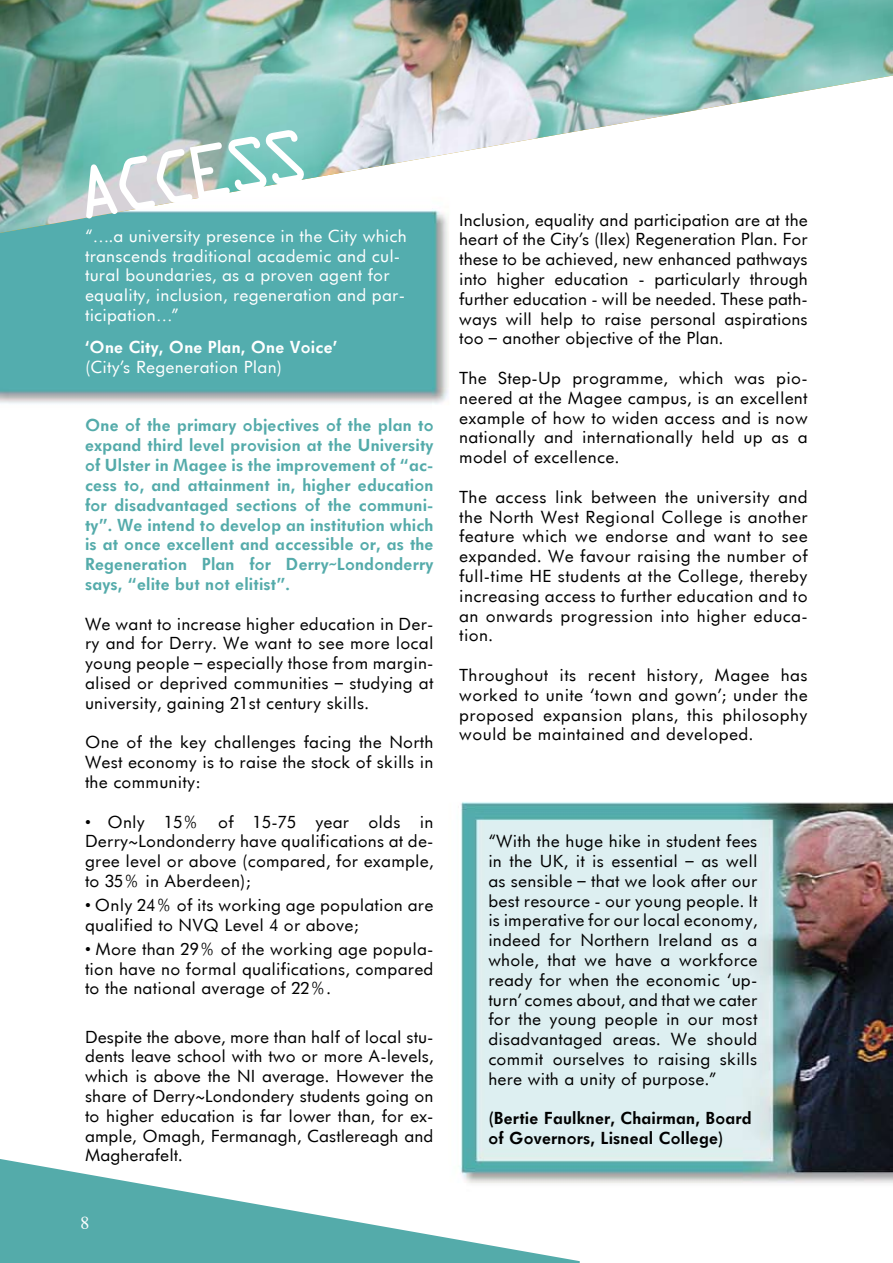
<style>
.page{position:relative;width:893px;height:1263px;background:#fff}
.page>*{position:absolute;margin:0;border:0;box-sizing:border-box;transform-origin:0 0}
.t1{font:18px "Times";color:#fff}
.t2{font:16.5px/19.8px "Futurist";color:#000;text-align:justify}
.t3{font:700 16.5px/19.8px "Futurist";color:#54abaa;text-align:justify}
.t4{font:16.5px/19.8px "Futurist";color:#fff}
.t5{font:700 16.5px/19.8px "Futurist";color:#000}
.t6{font:700 16.5px "Futurist";color:#fff}
.s1{font-family:"Arial"}
</style>
<div class="page">
<img style="left:0;top:233px;width:893px;height:951px">
<img style="left:0;top:0;width:893px;height:233px">
<svg style="left:86px;top:130px;width:219px;height:89px"></svg>
<svg style="left:0;top:1159px;width:580px;height:104px;fill:#54abaa"></svg>
<p class="t4" style="left:85px;top:226px;width:323px">“….a university presence in the City which transcends traditional academic and cul&shy;tural boundaries, as a proven agent for equality, inclusion, regeneration and par&shy;ticipation…”</p>
<p class="t6" style="left:85px;top:336px;width:254px">‘One City, One Plan, One Voice’</p>
<p class="t4" style="left:85px;top:356px;width:199px">(City’s Regeneration Plan)</p>
<p class="t3" style="left:85px;top:415px;width:350px">One of the primary objectives of the plan to expand third level provision at the University of Ulster in Magee is the improvement of “ac&shy;cess to, and attainment in, higher education for disadvantaged sections of the communi&shy;ty”. We intend to develop an institution which is at once excellent and accessible or, as the Regeneration Plan for Derry~Londonderry says, “elite but not elitist”.</p>
<p class="t2" style="left:85px;top:613px;width:350px">We want to increase higher education in Der&shy;ry and for Derry. We want to see more local young people – especially those from margin&shy;alised or deprived communities – studying at university, gaining 21st century skills.</p>
<p class="t2" style="left:85px;top:732px;width:350px">One of the key challenges facing the North West economy is to raise the stock of skills in the community:</p>
<p class="t2" style="left:85px;top:811px;width:350px"><span class="s1">•</span> Only 15% of 15-75 year olds in Derry~Londonderry have qualifications at de&shy;gree level or above (compared, for example, to 35% in Aberdeen);</p>
<p class="t2" style="left:85px;top:895px;width:350px"><span class="s1">•</span> Only 24% of its working age population are qualified to NVQ Level 4 or above;</p>
<p class="t2" style="left:85px;top:939px;width:350px"><span class="s1">•</span> More than 29% of the working age popula&shy;tion have no formal qualifications, compared to the national average of 22%.</p>
<p class="t2" style="left:85px;top:1026px;width:350px">Despite the above, more than half of local stu&shy;dents leave school with two or more A-levels, which is above the NI average. However the share of Derry~Londondery students going on to higher education is far lower than, for ex&shy;ample, Omagh, Fermanagh, Castlereagh and Magherafelt.</p>
<p class="t1" style="left:81px;top:1206px;width:10px">8</p>
<p class="t2" style="left:459px;top:209px;width:350px">Inclusion, equality and participation are at the heart of the City’s (Ilex) Regeneration Plan. For these to be achieved, new enhanced pathways into higher education - particularly through further education - will be needed. These path&shy;ways will help to raise personal aspirations too – another objective of the Plan.</p>
<p class="t2" style="left:459px;top:368px;width:350px">The Step-Up programme, which was pio&shy;neered at the Magee campus, is an excellent example of how to widen access and is now nationally and internationally held up as a model of excellence.</p>
<p class="t2" style="left:459px;top:487px;width:350px">The access link between the university and the North West Regional College is another feature which we endorse and want to see expanded. We favour raising the number of full-time HE students at the College, thereby increasing access to further education and to an onwards progression into higher educa&shy;tion.</p>
<p class="t2" style="left:459px;top:665px;width:350px">Throughout its recent history, Magee has worked to unite ‘town and gown’; under the proposed expansion plans, this philosophy would be maintained and developed.</p>
<p class="t2" style="left:488px;top:831px;width:271px">“With the huge hike in student fees in the UK, it is essential – as well as sensible – that we look after our best resource - our young people. It is imperative for our local economy, indeed for Northern Ireland as a whole, that we have a workforce ready for when the economic ‘up&shy;turn’ comes about, and that we cater for the young people in our most disadvantaged areas. We should commit ourselves to raising skills here with a unity of purpose.”</p>
<p class="t5" style="left:488px;top:1108px;width:265px">(Bertie Faulkner, Chairman, Board of Governors, Lisneal College)</p>
</div>
